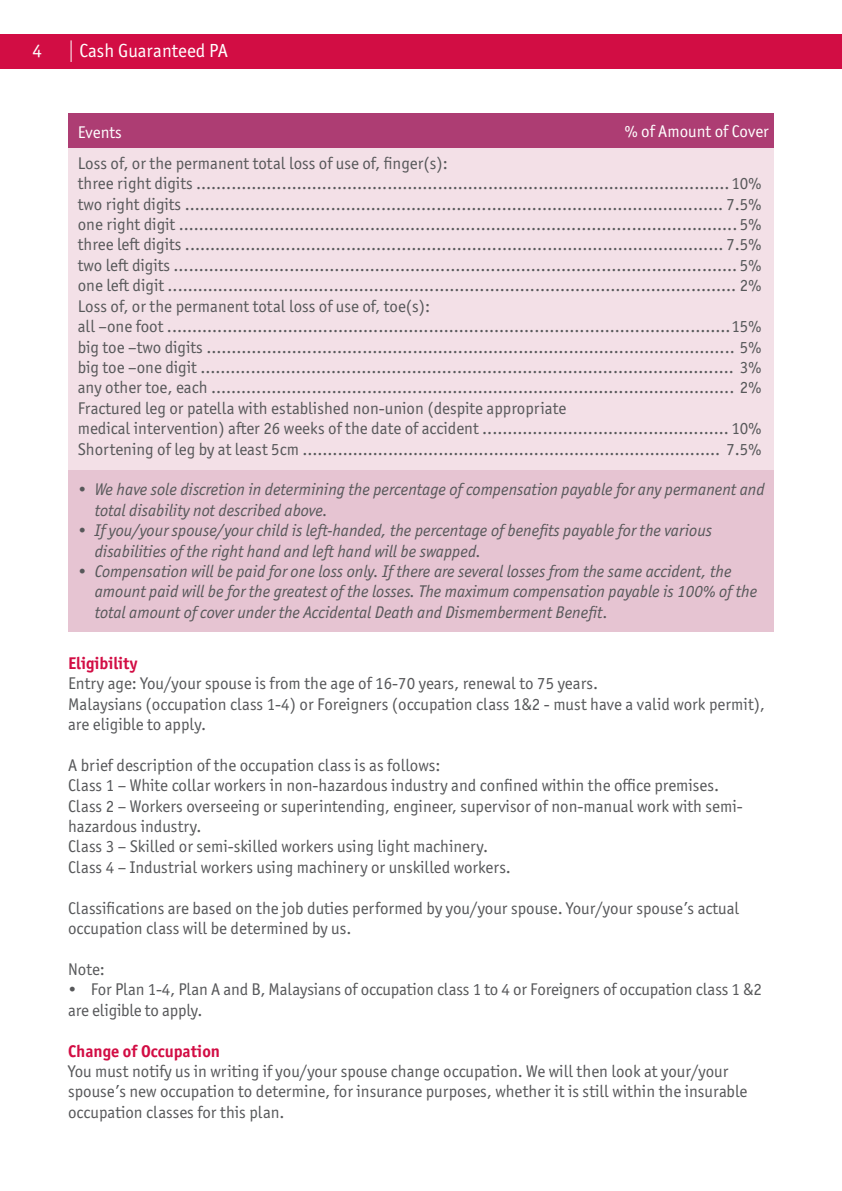
<style>
.page{position:relative;width:842px;height:1191px;background:#fff}
.page>*{position:absolute;margin:0;border:0;box-sizing:border-box;transform-origin:0 0}
.t1{font:19px "Officina Sans ITC Pro";color:#fff}
.t2{font:17px/20.4px "Officina Sans ITC Pro";color:#57585a}
.t3{font:italic 17px/20.4px "Officina Sans ITC Pro";color:#57585a}
.t4{font:700 17px "Officina Sans ITC Pro";color:#d20d44}
.t5{font:17px "Officina Sans ITC Pro";color:#fff}
</style>
<div class="page">
<div style="left:0;top:34px;width:842px;height:34px;background:#d20d44"></div>
<svg style="left:71px;top:40px;width:1px;height:22px"></svg>
<div style="left:69px;top:113px;width:705px;height:406px;background:#f3e0e7"></div>
<div style="left:69px;top:470px;width:705px;height:162px;background:#e6c4d2"></div>
<div style="left:69px;top:113px;width:705px;height:35px;background:#ad3d73"></div>
<p class="t1" style="left:32px;top:39px;width:11px">4</p>
<p class="t1" style="left:79px;top:39px;width:150px">Cash Guaranteed PA</p>
<p class="t5" style="left:78px;top:122px;width:46px">Events</p>
<p class="t5" style="left:625px;top:122px;width:146px">% of Amount of Cover</p>
<p class="t2" style="left:78px;top:153px;width:371px">Loss of, or the permanent total loss of use of, finger(s):</p>
<p class="t2" style="left:78px;top:173px;width:685px">three right digits .......................................................................................................... 10%</p>
<p class="t2" style="left:78px;top:194px;width:685px">two right digits ........................................................................................................... 7.5%</p>
<p class="t2" style="left:78px;top:214px;width:685px">one right digit ............................................................................................................... 5%</p>
<p class="t2" style="left:78px;top:234px;width:685px">three left digits ........................................................................................................... 7.5%</p>
<p class="t2" style="left:78px;top:255px;width:685px">two left digits ................................................................................................................ 5%</p>
<p class="t2" style="left:78px;top:275px;width:685px">one left digit ................................................................................................................. 2%</p>
<p class="t2" style="left:78px;top:296px;width:354px">Loss of, or the permanent total loss of use of, toe(s):</p>
<p class="t2" style="left:78px;top:316px;width:685px">all –one foot ................................................................................................................ 15%</p>
<p class="t2" style="left:78px;top:336px;width:685px">big toe –two digits ......................................................................................................... 5%</p>
<p class="t2" style="left:78px;top:357px;width:685px">big toe –one digit .......................................................................................................... 3%</p>
<p class="t2" style="left:78px;top:377px;width:685px">any other toe, each ........................................................................................................ 2%</p>
<p class="t2" style="left:78px;top:398px;width:490px">Fractured leg or patella with established non-union (despite appropriate</p>
<p class="t2" style="left:78px;top:418px;width:685px">medical intervention) after 26 weeks of the date of accident ................................................. 10%</p>
<p class="t2" style="left:78px;top:438px;width:685px">Shortening of leg by at least 5cm ................................................................................... 7.5%</p>
<p class="t3" style="left:95px;top:479px;width:671px;text-indent:-17px">• We have sole discretion in determining the percentage of compensation payable for any permanent and total disability not described above.</p>
<p class="t3" style="left:95px;top:520px;width:619px;text-indent:-17px">• If you/your spouse/your child is left-handed, the percentage of benefits payable for the various disabilities of the right hand and left hand will be swapped.</p>
<p class="t3" style="left:95px;top:561px;width:664px;text-indent:-17px">• Compensation will be paid for one loss only. If there are several losses from the same accident, the amount paid will be for the greatest of the losses. The maximum compensation payable is 100% of the total amount of cover under the Accidental Death and Dismemberment Benefit.</p>
<p class="t4" style="left:68px;top:652px;width:71px">Eligibility</p>
<p class="t2" style="left:68px;top:673px;width:531px">Entry age: You/your spouse is from the age of 16-70 years, renewal to 75 years.</p>
<p class="t2" style="left:68px;top:693px;width:698px">Malaysians (occupation class 1-4) or Foreigners (occupation class 1&amp;2 - must have a valid work permit), are eligible to apply.</p>
<p class="t2" style="left:68px;top:755px;width:374px">A brief description of the occupation class is as follows:</p>
<p class="t2" style="left:68px;top:775px;width:652px">Class 1 – White collar workers in non-hazardous industry and confined within the office premises.</p>
<p class="t2" style="left:68px;top:795px;width:676px">Class 2 – Workers overseeing or superintending, engineer, supervisor of non-manual work with semi&shy;hazardous industry.</p>
<p class="t2" style="left:68px;top:836px;width:422px">Class 3 – Skilled or semi-skilled workers using light machinery.</p>
<p class="t2" style="left:68px;top:857px;width:444px">Class 4 – Industrial workers using machinery or unskilled workers.</p>
<p class="t2" style="left:68px;top:897px;width:673px">Classifications are based on the job duties performed by you/your spouse. Your/your spouse’s actual occupation class will be determined by us.</p>
<p class="t2" style="left:68px;top:959px;width:38px">Note:</p>
<p class="t2" style="left:68px;top:979px;width:695px">• For Plan 1-4, Plan A and B, Malaysians of occupation class 1 to 4 or Foreigners of occupation class 1 &amp;2 are eligible to apply.</p>
<p class="t4" style="left:68px;top:1040px;width:153px">Change of Occupation</p>
<p class="t2" style="left:68px;top:1061px;width:681px">You must notify us in writing if you/your spouse change occupation. We will then look at your/your spouse’s new occupation to determine, for insurance purposes, whether it is still within the insurable occupation classes for this plan.</p>
</div>
